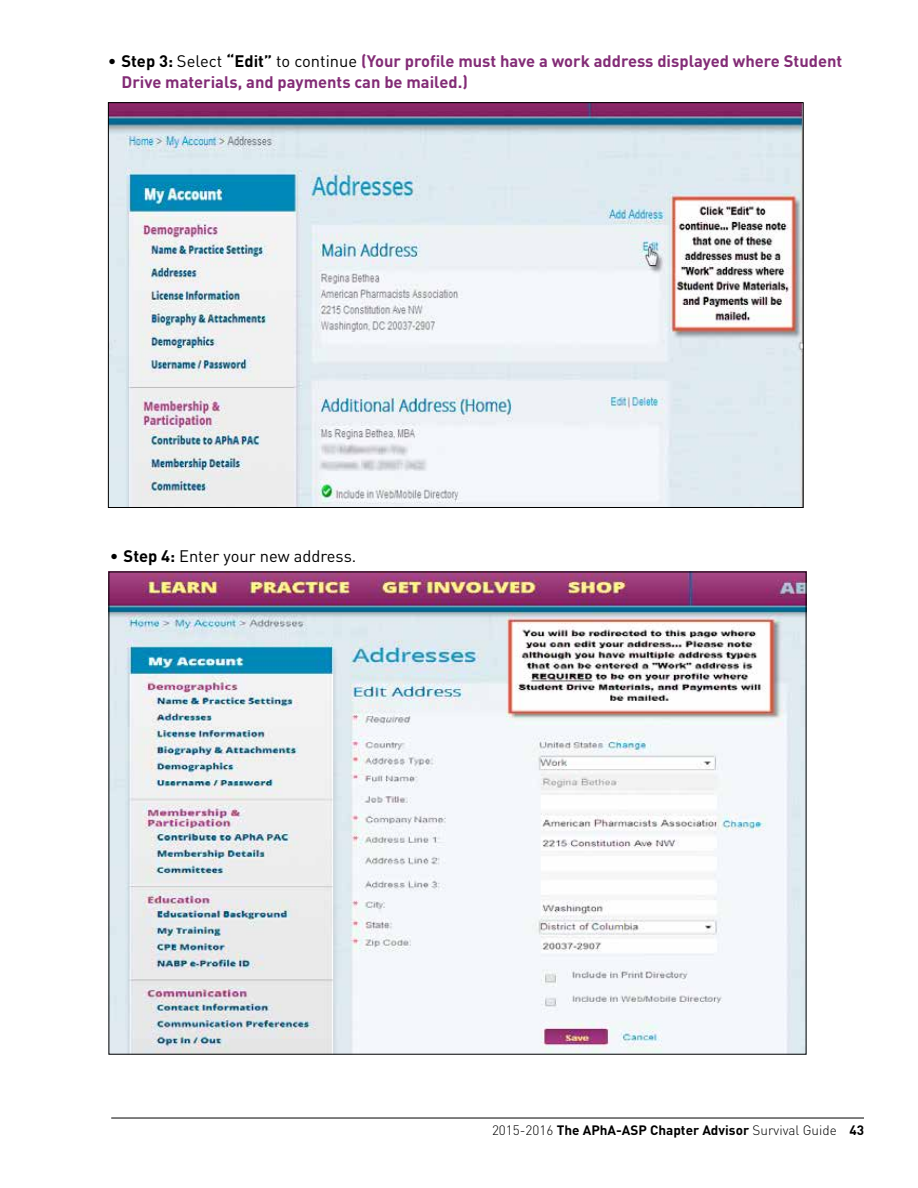
<style>
.page{position:relative;width:918px;height:1188px;background:#fff}
.page>*{position:absolute;margin:0;border:0;box-sizing:border-box;transform-origin:0 0}
.t1{font:700 16.5px/21px "DINOT";color:#832c76}
.t2{font:16.5px "DINOT";color:#000}
.t3{font:700 13.5px "DINOT";color:#000}
.s1{color:#000}
.s2{font-weight:400;color:#000}
.s3{font-weight:700}
.s4{font-weight:300}
</style>
<div class="page">
<hr style="left:111px;top:1118px;width:753px;height:1px;background:#000">
<img style="left:110px;top:104px;width:692px;height:402px">
<img style="left:111px;top:574px;width:693px;height:479px">
<p class="t1" style="left:121px;top:50px;width:722px;text-indent:-13px"><span class="s1">• Step 3:</span> <span class="s2">Select</span> <span class="s1">“Edit”</span> <span class="s2">to continue</span> (Your profile must have a work address displayed where Student<br>Drive materials, and payments can be mailed.)</p>
<p class="t2" style="left:110px;top:546px;width:248px"><span class="s3">• Step 4:</span> Enter your new address.</p>
<p class="t3" style="left:492px;top:1121px;width:373px"><span class="s4">2015-2016</span> The APhA-ASP Chapter Advisor <span class="s4">Survival Guide</span> 43</p>
</div>
